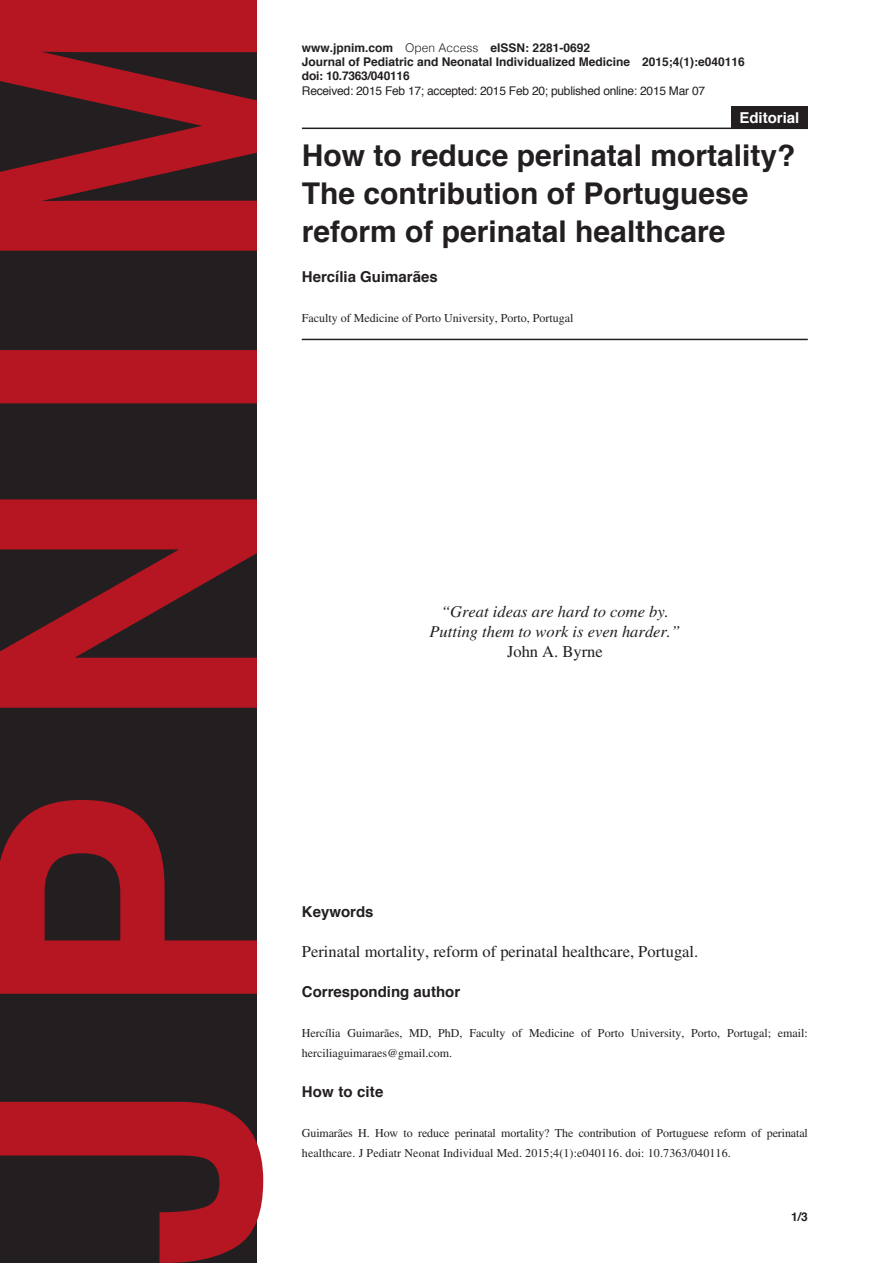
<style>
.page{position:relative;width:893px;height:1263px;background:#fff}
.page>*{position:absolute;margin:0;border:0;box-sizing:border-box;transform-origin:0 0}
.Heading1{font:700 30px/38.2px "Helvetica";color:#231f20}
.Body2{font:16.5px "Times LT Std";color:#231f20}
.Body2-2{font:italic 16.5px "Times LT Std";color:#231f20}
.Heading2{font:700 15px "Helvetica";color:#231f20}
.Article_Description{font:700 15px "Helvetica";color:#fff}
.Body3{font:12px/20px "Times LT Std";color:#231f20}
.Footer_Right{font:700 12px "Helvetica";color:#231f20}
.Footer_Right-2{font:12px "Helvetica";letter-spacing:-.02em;color:#231f20}
.Footer_Right-3{font:700 12px "Helvetica";letter-spacing:-.02em;color:#231f20}
.Page_Right{font:700 12px "Helvetica";color:#231f20}
.s1{font-weight:300}
</style>
<div class="page">
<svg style="left:0;top:0;width:263px;height:1263px;fill:#231f20"></svg>
<hr style="left:302px;top:128px;width:506px;height:1px;background:#231f20">
<hr style="left:302px;top:339px;width:506px;height:1px;background:#231f20">
<div style="left:731px;top:106px;width:77px;height:22px;background:#231f20"></div>
<p class="Footer_Right" style="left:302px;top:38px;width:290px">www.jpnim.com <span class="s1">Open Access</span> eISSN: 2281-0692</p>
<p class="Footer_Right" style="left:302px;top:52px;width:444px">Journal of Pediatric and Neonatal Individualized Medicine 2015;4(1):e040116</p>
<p class="Footer_Right-3" style="left:302px;top:66px;width:109px">doi: 10.7363/040116</p>
<p class="Footer_Right-2" style="left:302px;top:81px;width:405px">Received: 2015 Feb 17; accepted: 2015 Feb 20; published online: 2015 Mar 07</p>
<p class="Article_Description" style="left:739px;top:105px;width:62px">Editorial</p>
<p class="Heading1" style="left:302px;top:136px;width:495px">How to reduce perinatal mortality?<br>The contribution of Portuguese reform of perinatal healthcare</p>
<p class="Heading2" style="left:302px;top:265px;width:137px">Hercília Guimarães</p>
<p class="Body3" style="left:302px;top:308px;width:273px">Faculty of Medicine of Porto University, Porto, Portugal</p>
<p class="Body2-2" style="left:441px;top:603px;width:229px">“Great ideas are hard to come by.</p>
<p class="Body2-2" style="left:430px;top:622px;width:252px">Putting them to work is even harder.”</p>
<p class="Body2" style="left:507px;top:642px;width:97px">John A. Byrne</p>
<p class="Heading2" style="left:302px;top:900px;width:73px">Keywords</p>
<p class="Body2" style="left:302px;top:942px;width:398px">Perinatal mortality, reform of perinatal healthcare, Portugal.</p>
<p class="Heading2" style="left:302px;top:979px;width:160px">Corresponding author</p>
<p class="Body3" style="left:302px;top:1023px;width:507px">Hercília Guimarães, MD, PhD, Faculty of Medicine of Porto University, Porto, Portugal; email: herciliaguimaraes@gmail.com.</p>
<p class="Heading2" style="left:302px;top:1079px;width:83px">How to cite</p>
<p class="Body3" style="left:302px;top:1122px;width:507px">Guimarães H. How to reduce perinatal mortality? The contribution of Portuguese reform of perinatal healthcare. J Pediatr Neonat Individual Med. 2015;4(1):e040116. doi: 10.7363/040116.</p>
<p class="Page_Right" style="left:791px;top:1207px;width:18px">1/3</p>
</div>
